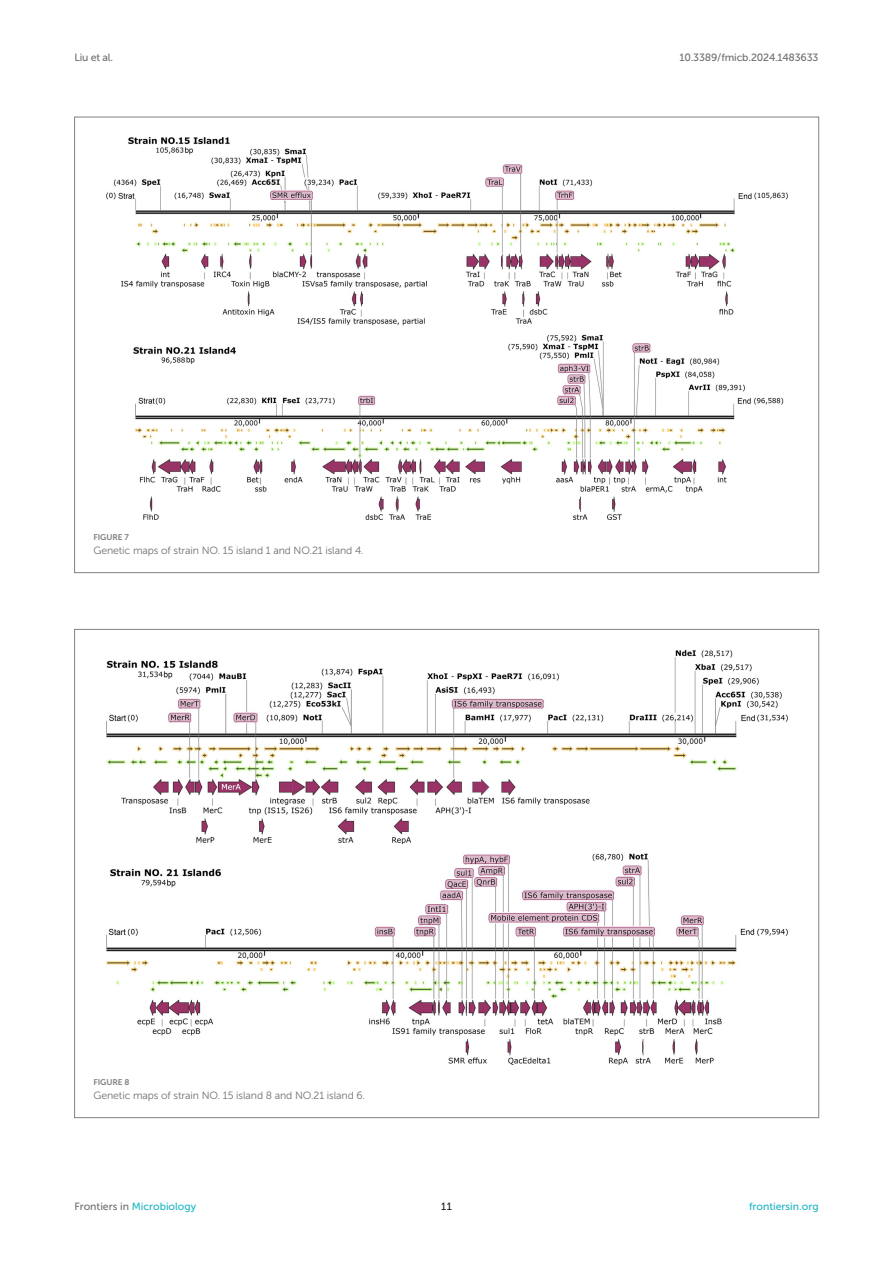
<style>
.page{position:relative;width:893px;height:1263px;background:#fff}
.page>*{position:absolute;margin:0;border:0;box-sizing:border-box;transform-origin:0 0}
.FIG_LEG{font:10.5px "Museo Sans 300";letter-spacing:-.01em;color:#706f70}
.t1{font:10.5px "Museo Sans 500";color:#1db5c3}
.t2{font:10.5px "Museo Sans 500";letter-spacing:-.015em;color:#706f70}
.t3{font:10.5px "Museo Sans 500";color:#1b1c1b}
.FIG_HD{font:8.25px "Museo Sans 700";letter-spacing:-.01em;color:#7e7f7f}
.s1{color:#706f70}
</style>
<div class="page">
<img style="left:106px;top:650px;width:682px;height:415px">
<img style="left:106px;top:137px;width:682px;height:383px">
<p class="t2" style="left:74px;top:51px;width:40px">Liu et al.</p>
<p class="t2" style="left:679px;top:51px;width:141px">10.3389/fmicb.2024.1483633</p>
<p class="FIG_HD" style="left:94px;top:533px;width:37px">FIGURE 7</p>
<p class="FIG_LEG" style="left:94px;top:544px;width:271px">Genetic maps of strain NO. 15 island 1 and NO.21 island 4.</p>
<p class="FIG_HD" style="left:94px;top:1078px;width:37px">FIGURE 8</p>
<p class="FIG_LEG" style="left:94px;top:1089px;width:273px">Genetic maps of strain NO. 15 island 8 and NO.21 island 6.</p>
<p class="t1" style="left:74px;top:1200px;width:123px"><span class="s1">Frontiers in</span> Microbiology</p>
<p class="t3" style="left:441px;top:1200px;width:12px">11</p>
<p class="t1" style="left:749px;top:1200px;width:71px">frontiersin.org</p>
</div>
